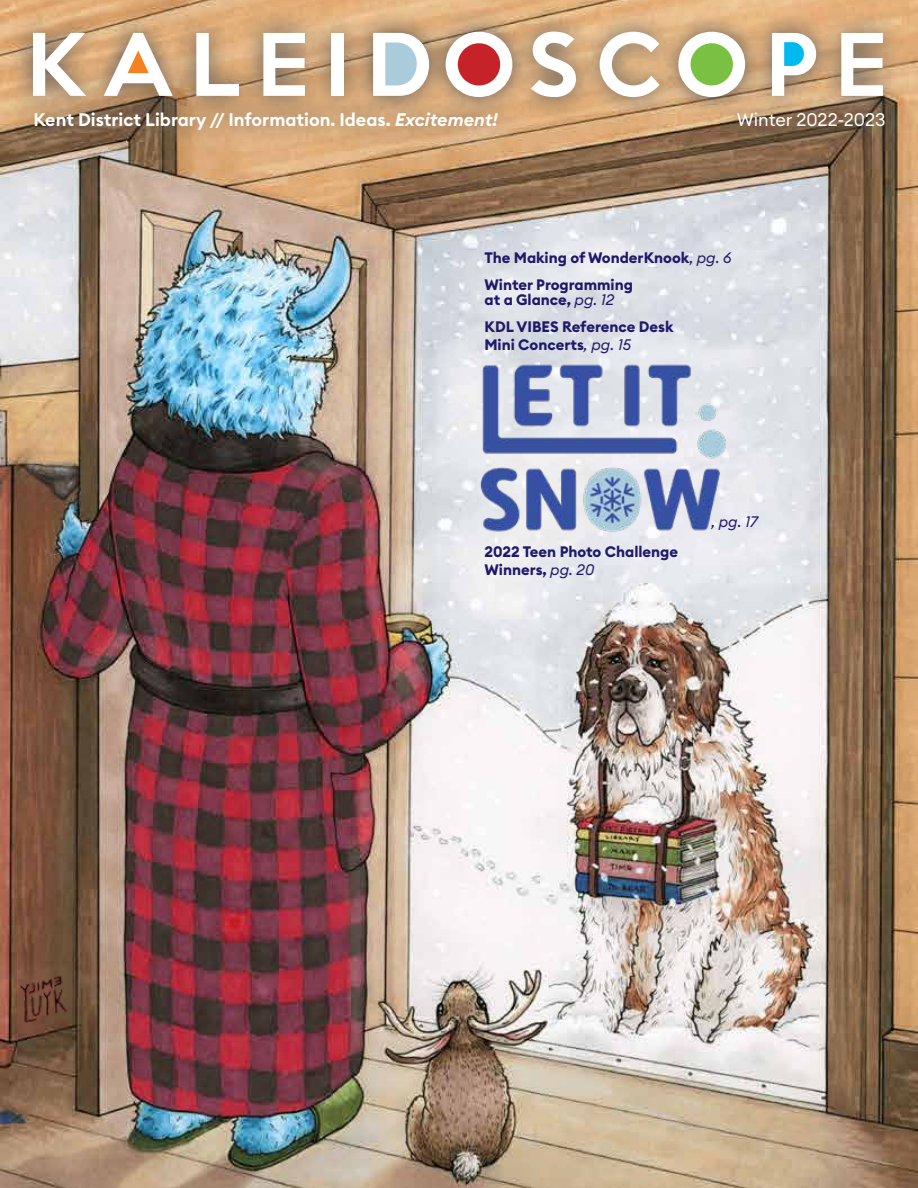
<style>
.page{position:relative;width:918px;height:1188px;background:#fff}
.page>*{position:absolute;margin:0;border:0;box-sizing:border-box;transform-origin:0 0}
.t1{font:600 18px "Euclid Circular B";color:#fff}
.t2{font:18px "Euclid Circular B";color:#fff}
.t3{font:700 15px/27px "Euclid Circular B";color:#1e196a}
.t4{font:italic 15px "Euclid Circular B";color:#1e196a}
.s1{font-style:italic}
.s2{font-weight:400}
.s3{font-weight:400;font-style:italic}
</style>
<div class="page">
<img style="left:0;top:0;width:918px;height:1188px">
<svg style="left:10px;top:9px;width:895px;height:110px;background:#d2a87b"></svg>
<svg style="left:373px;top:33px;width:56px;height:58px"></svg>
<svg style="left:772px;top:33px;width:44px;height:58px"></svg>
<svg style="left:446px;top:32px;width:66px;height:59px"></svg>
<svg style="left:678px;top:32px;width:67px;height:59px"></svg>
<svg style="left:33px;top:33px;width:53px;height:58px"></svg>
<svg style="left:196px;top:33px;width:43px;height:58px"></svg>
<svg style="left:263px;top:33px;width:42px;height:58px"></svg>
<div style="left:332px;top:33px;width:12px;height:63px;background:#fff"></div>
<svg style="left:531px;top:32px;width:45px;height:59px"></svg>
<svg style="left:600px;top:32px;width:60px;height:59px"></svg>
<svg style="left:841px;top:33px;width:42px;height:58px"></svg>
<svg style="left:104px;top:33px;width:69px;height:58px"></svg>
<svg style="left:13px;top:91px;width:893px;height:58px;background:#b6926d"></svg>
<img style="left:463px;top:336px;width:275px;height:224px">
<img style="left:14px;top:967px;width:55px;height:68px">
<p class="t1" style="left:34px;top:108px;width:466px">Kent District Library // Information. Ideas. <span class="s1">Excitement!</span></p>
<p class="t2" style="left:737px;top:108px;width:150px">Winter 2022-2023</p>
<p class="t3" style="left:484px;top:244px;width:249px">The Making of WonderKnook<span class="s2">,</span> <span class="s3">pg. 6<br></span>Winter Programming</p>
<p class="t3" style="left:484px;top:286px;width:191px">at a Glance, <span class="s3">pg. 12<br></span>KDL VIBES Reference Desk</p>
<p class="t3" style="left:484px;top:331px;width:148px">Mini Concerts<span class="s3">, pg. 15</span></p>
<p class="t3" style="left:484px;top:543px;width:195px;line-height:18px">2022 Teen Photo Challenge<br>Winners, <span class="s3">pg. 20</span></p>
<p class="t4" style="left:711px;top:512px;width:48px">, pg. 17</p>
</div>
